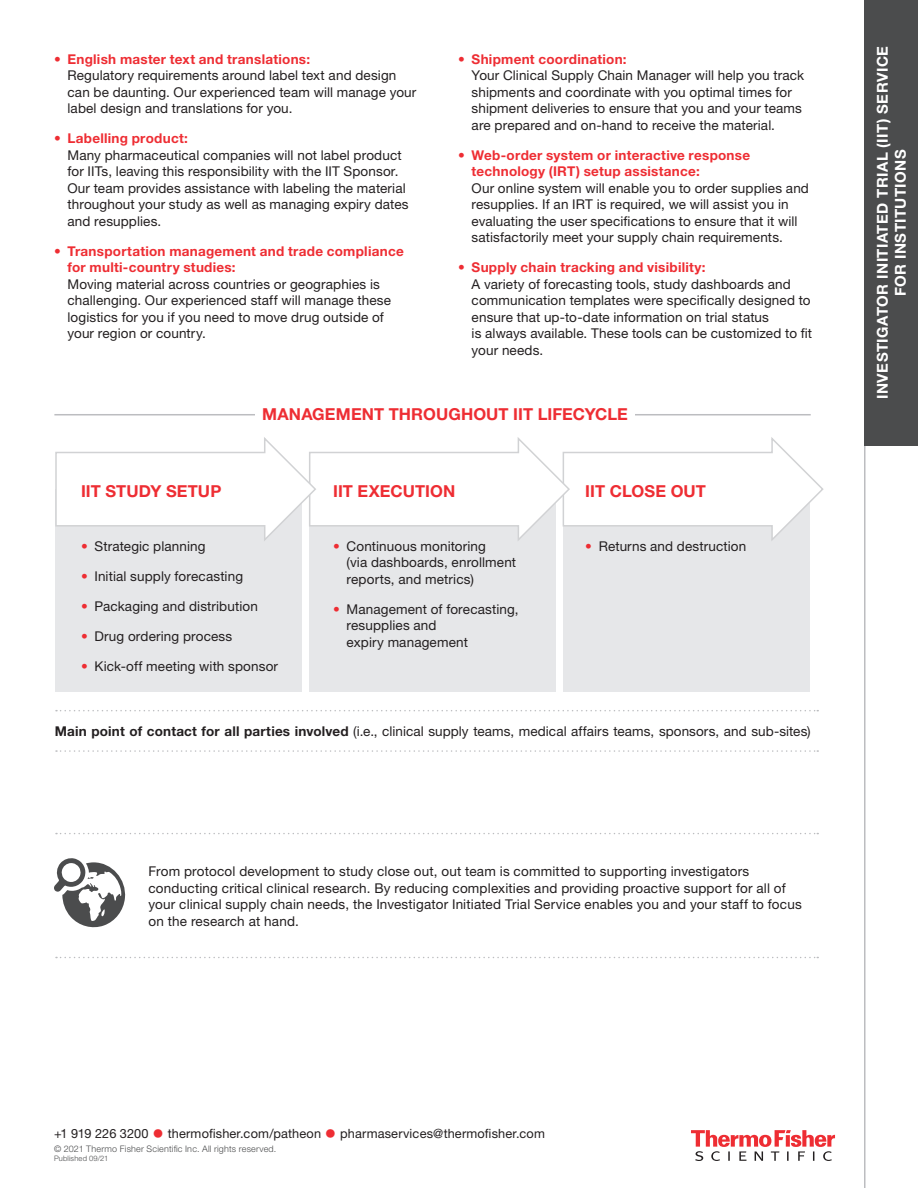
<style>
.page{position:relative;width:918px;height:1188px;background:#fff}
.page>*{position:absolute;margin:0;border:0;box-sizing:border-box;transform-origin:0 0}
.PATH_Fact_Subhead_2{font:700 16.5px "Helvetica Neue LT Std";letter-spacing:.005em;color:#ee2d33}
.PATH_Fact_side_bar{font:700 15px/18px "Helvetica Neue LT Std";letter-spacing:.03em;color:#fff;text-align:center}
.PATH_Fact_Body{font:13.5px/16.5px "Helvetica Neue LT Std";letter-spacing:.01em;color:#231f20}
.PATH_Fact_Intro_Body{font:13.5px "Helvetica Neue LT Std";letter-spacing:.005em;color:#231f20}
.t1{font:12.75px "Helvetica Neue LT Std";letter-spacing:.01em;color:#231f20}
.t2{font:300 9px "Helvetica Neue LT Std";letter-spacing:.025em;color:#4b4c4d}
.t3{font:300 7.5px "Helvetica Neue LT Std";letter-spacing:.025em;color:#4b4c4d}
.s1{color:#ee2d33}
.s2{font-weight:700;color:#ee2d33}
.s3{font-weight:700}
.s4{font-size:24px;color:#ee2d33}
</style>
<div class="page">
<svg style="left:691px;top:1130px;width:144px;height:31px"></svg>
<hr style="left:864px;top:0;width:2px;height:1188px;background:#bcbdc0">
<div style="left:865px;top:0;width:53px;height:445px;background:#4b4c4d"></div>
<svg style="left:56px;top:833px;width:762px;height:1px"></svg>
<svg style="left:54px;top:858px;width:72px;height:70px"></svg>
<svg style="left:56px;top:957px;width:762px;height:1px"></svg>
<div style="left:55px;top:490px;width:247px;height:202px;background:#e6e7e9"></div>
<div style="left:309px;top:490px;width:247px;height:202px;background:#e6e7e9"></div>
<div style="left:563px;top:490px;width:247px;height:202px;background:#e6e7e9"></div>
<hr style="left:54px;top:414px;width:757px;height:1px;background:#bcbdc0">
<div style="left:256px;top:402px;width:379px;height:25px;background:#fff"></div>
<svg style="left:55px;top:437px;width:769px;height:104px"></svg>
<svg style="left:56px;top:710px;width:762px;height:1px"></svg>
<svg style="left:56px;top:750px;width:762px;height:2px"></svg>
<p class="PATH_Fact_Body" style="left:68px;top:50px;width:350px;text-indent:-14px"><span class="s1">•</span> <span class="s2">English master text and translations:<br></span>Regulatory requirements around label text and design can be daunting. Our experienced team will manage your label design and translations for you.</p>
<p class="PATH_Fact_Body" style="left:68px;top:130px;width:343px;text-indent:-14px"><span class="s1">•</span> <span class="s2">Labelling product:<br></span>Many pharmaceutical companies will not label product for IITs, leaving this responsibility with the IIT Sponsor.<br>Our team provides assistance with labeling the material throughout your study as well as managing expiry dates and resupplies.</p>
<p class="PATH_Fact_Body" style="left:68px;top:242px;width:338px;text-indent:-14px"><span class="s1">•</span> <span class="s2">Transportation management and trade compliance for multi-country studies:<br></span>Moving material across countries or geographies is challenging. Our experienced staff will manage these logistics for you if you need to move drug outside of your region or country.</p>
<p class="PATH_Fact_Body" style="left:472px;top:50px;width:334px;text-indent:-14px"><span class="s1">•</span> <span class="s2">Shipment coordination:<br></span>Your Clinical Supply Chain Manager will help you track shipments and coordinate with you optimal times for shipment deliveries to ensure that you and your teams are prepared and on-hand to receive the material.</p>
<p class="PATH_Fact_Body" style="left:472px;top:146px;width:339px;text-indent:-14px"><span class="s1">•</span> <span class="s2">Web-order system or interactive response technology (IRT) setup assistance:<br></span>Our online system will enable you to order supplies and resupplies. If an IRT is required, we will assist you in evaluating the user specifications to ensure that it will satisfactorily meet your supply chain requirements.</p>
<p class="PATH_Fact_Body" style="left:472px;top:259px;width:342px;text-indent:-14px"><span class="s1">•</span> <span class="s2">Supply chain tracking and visibility:<br></span>A variety of forecasting tools, study dashboards and communication templates were specifically designed to ensure that up-to-date information on trial status<br>is always available. These tools can be customized to fit your needs.</p>
<p class="PATH_Fact_Subhead_2" style="left:262px;top:404px;width:367px">MANAGEMENT THROUGHOUT IIT LIFECYCLE</p>
<p class="PATH_Fact_Subhead_2" style="left:81px;top:480px;width:142px">IIT STUDY SETUP</p>
<p class="PATH_Fact_Subhead_2" style="left:333px;top:480px;width:124px">IIT EXECUTION</p>
<p class="PATH_Fact_Subhead_2" style="left:585px;top:480px;width:122px">IIT CLOSE OUT</p>
<p class="PATH_Fact_Body" style="left:81px;top:538px;width:126px"><span class="s1">•</span> Strategic planning</p>
<p class="PATH_Fact_Body" style="left:81px;top:568px;width:164px"><span class="s1">•</span> Initial supply forecasting</p>
<p class="PATH_Fact_Body" style="left:81px;top:598px;width:178px"><span class="s1">•</span> Packaging and distribution</p>
<p class="PATH_Fact_Body" style="left:81px;top:628px;width:153px"><span class="s1">•</span> Drug ordering process</p>
<p class="PATH_Fact_Body" style="left:81px;top:658px;width:199px"><span class="s1">•</span> Kick-off meeting with sponsor</p>
<p class="PATH_Fact_Body" style="left:347px;top:538px;width:171px;text-indent:-14px"><span class="s1">•</span> Continuous monitoring<br>(via dashboards, enrollment reports, and metrics)</p>
<p class="PATH_Fact_Body" style="left:347px;top:601px;width:174px;text-indent:-14px"><span class="s1">•</span> Management of forecasting, resupplies and<br>expiry management</p>
<p class="PATH_Fact_Body" style="left:585px;top:538px;width:163px"><span class="s1">•</span> Returns and destruction</p>
<p class="PATH_Fact_Intro_Body" style="left:55px;top:723px;width:757px"><span class="s3">Main point of contact for all parties involved</span> (i.e., clinical supply teams, medical affairs teams, sponsors, and sub-sites)</p>
<p class="PATH_Fact_Body" style="left:148px;top:863px;width:655px">From protocol development to study close out, out team is committed to supporting investigators conducting critical clinical research. By reducing complexities and providing proactive support for all of your clinical supply chain needs, the Investigator Initiated Trial Service enables you and your staff to focus on the research at hand.</p>
<p class="PATH_Fact_side_bar" style="left:873px;top:399px;width:354px;rotate:-90deg">INVESTIGATOR INITIATED TRIAL (IIT) SERVICE<br>FOR INSTITUTIONS</p>
<p class="t1" style="left:54px;top:1125px;width:492px">+1 919 226 3200 <span class="s4">•</span> thermofisher.com/patheon <span class="s4">•</span> pharmaservices@thermofisher.com</p>
<p class="t2" style="left:54px;top:1143px;width:224px">© 2021 Thermo Fisher Scientific Inc. All rights reserved.</p>
<p class="t3" style="left:54px;top:1154px;width:56px">Published 09/21</p>
</div>
